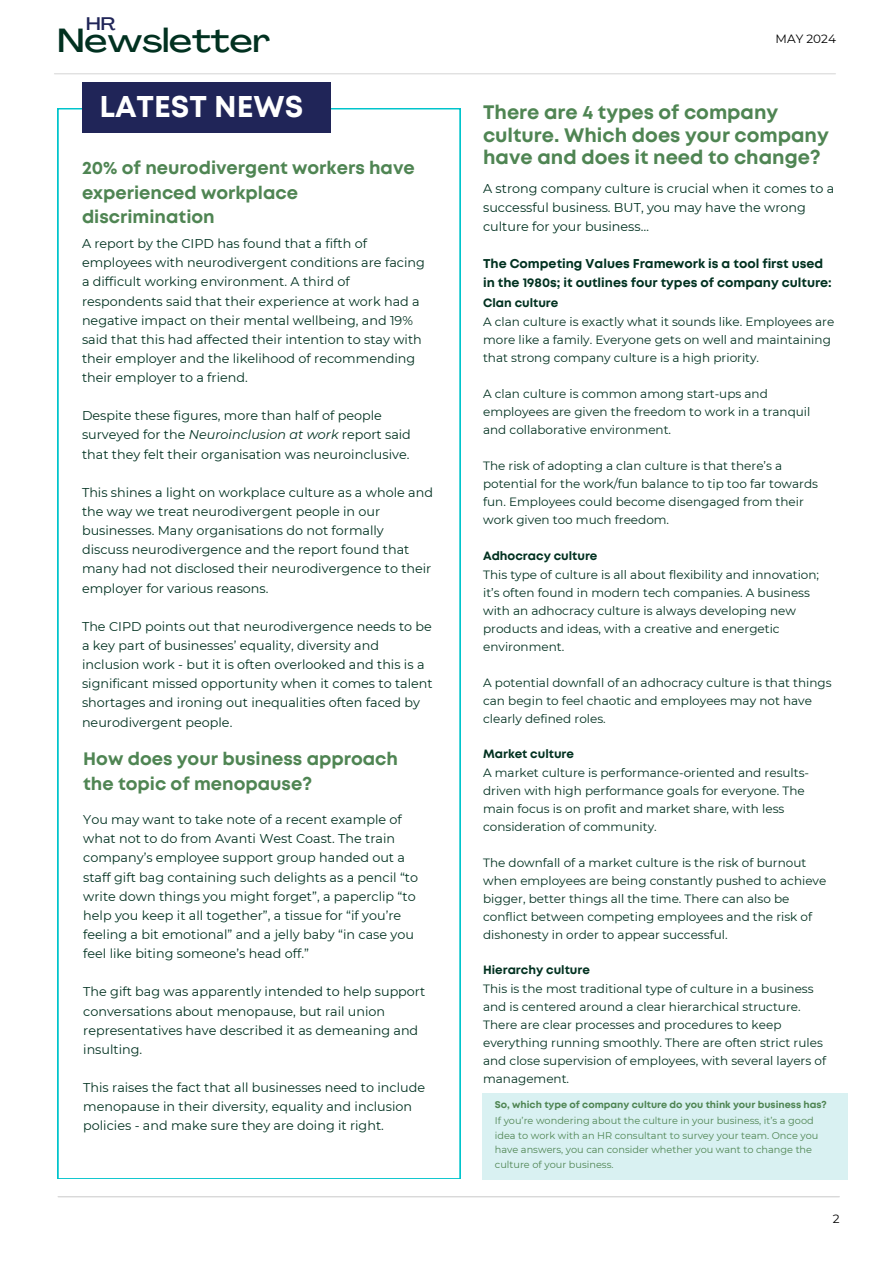
<style>
.page{position:relative;width:894px;height:1264px;background:#fff}
.page>*{position:absolute;margin:0;border:0;box-sizing:border-box;transform-origin:0 0}
.t1{font:500 expanded 33px "Agrandir";color:#013120}
.t2{font:700 30px "Mont";color:#fff}
.t3{font:700 19.5px/22.5px "Mont";color:#4f8553}
.t4{font:700 18px/24.8px "Mont";color:#4f8553}
.t5{font:500 expanded 18px "Agrandir";color:#202558}
.t6{font:12.75px/19.2px "Montserrat";color:#013120}
.t7{font:700 12.75px/19.2px "Mont";color:#013120}
.t8{font:12px/18px "Montserrat";color:#013120}
.t9{font:700 12px "Mont";color:#013120}
.t10{font:12px "Montserrat";color:#000}
.t11{font:9.75px/14.7px "Montserrat";color:#4f8553}
.t12{font:700 9.75px "Mont";color:#4f8553}
.s1{font-style:italic}
</style>
<div class="page">
<hr style="left:54px;top:73px;width:781px;height:1px;background:#d9d9d9">
<svg style="left:58px;top:108px;width:402px;height:1070px"></svg>
<hr style="left:58px;top:1196px;width:780px;height:1px;background:#d9d9d9">
<div style="left:82px;top:82px;width:248px;height:51px;background:#202558"></div>
<div style="left:482px;top:1092px;width:364px;height:87px;background:#d9f1f2"></div>
<h5 class="t5" style="left:86px;top:16px;width:31px">HR</h5>
<h2 class="t1" style="left:58px;top:27px;width:214px">Newsletter</h2>
<h1 class="t10" style="left:775px;top:31px;width:62px">MAY 2024</h1>
<p class="t2" style="left:99px;top:95px;width:205px">LATEST NEWS</p>
<p class="t3" style="left:483px;top:102px;width:347px">There are 4 types of company culture. Which does your company have and does it need to change?</p>
<h4 class="t4" style="left:82px;top:156px;width:334px">20% of neurodivergent workers have experienced workplace discrimination</h4>
<p class="t6" style="left:483px;top:178px;width:352px">A strong company culture is crucial when it comes to a successful business. BUT, you may have the wrong culture for your business…</p>
<p class="t7" style="left:483px;top:255px;width:350px">The Competing Values Framework is a tool first used in the 1980s; it outlines four types of company culture:</p>
<p class="t6" style="left:82px;top:234px;width:344px">A report by the CIPD has found that a fifth of employees with neurodivergent conditions are facing a difficult working environment. A third of respondents said that their experience at work had a negative impact on their mental wellbeing, and 19% said that this had affected their intention to stay with their employer and the likelihood of recommending their employer to a friend.</p>
<p class="t6" style="left:82px;top:406px;width:330px">Despite these figures, more than half of people surveyed for the <span class="s1">Neuroinclusion at work</span> report said that they felt their organisation was neuroinclusive.</p>
<h4 class="t6" style="left:82px;top:482px;width:352px">This shines a light on workplace culture as a whole and the way we treat neurodivergent people in our businesses. Many organisations do not formally discuss neurodivergence and the report found that many had not disclosed their neurodivergence to their employer for various reasons.</h4>
<p class="t6" style="left:82px;top:616px;width:352px">The CIPD points out that neurodivergence needs to be a key part of businesses’ equality, diversity and inclusion work - but it is often overlooked and this is a significant missed opportunity when it comes to talent shortages and ironing out inequalities often faced by neurodivergent people.</p>
<p class="t9" style="left:483px;top:299px;width:77px">Clan culture</p>
<p class="t8" style="left:483px;top:313px;width:352px">A clan culture is exactly what it sounds like. Employees are more like a family. Everyone gets on well and maintaining that strong company culture is a high priority.</p>
<h4 class="t8" style="left:483px;top:385px;width:329px">A clan culture is common among start-ups and employees are given the freedom to work in a tranquil and collaborative environment.</h4>
<p class="t8" style="left:483px;top:457px;width:336px">The risk of adopting a clan culture is that there’s a potential for the work/fun balance to tip too far towards fun. Employees could become disengaged from their work given too much freedom.</p>
<h6 class="t9" style="left:483px;top:551px;width:116px">Adhocracy culture</h6>
<p class="t8" style="left:483px;top:565px;width:337px">This type of culture is all about flexibility and innovation; it’s often found in modern tech companies. A business with an adhocracy culture is always developing new products and ideas, with a creative and energetic environment.</p>
<p class="t8" style="left:483px;top:673px;width:350px">A potential downfall of an adhocracy culture is that things can begin to feel chaotic and employees may not have clearly defined roles.</p>
<p class="t9" style="left:483px;top:749px;width:92px">Market culture</p>
<p class="t8" style="left:483px;top:763px;width:327px">A market culture is performance-oriented and results&shy;driven with high performance goals for everyone. The main focus is on profit and market share, with less consideration of community.</p>
<p class="t8" style="left:483px;top:853px;width:345px">The downfall of a market culture is the risk of burnout when employees are being constantly pushed to achieve bigger, better things all the time. There can also be conflict between competing employees and the risk of dishonesty in order to appear successful.</p>
<p class="t9" style="left:483px;top:965px;width:108px">Hierarchy culture</p>
<p class="t8" style="left:483px;top:979px;width:344px">This is the most traditional type of culture in a business and is centered around a clear hierarchical structure.<br>There are clear processes and procedures to keep everything running smoothly. There are often strict rules and close supervision of employees, with several layers of management.</p>
<p class="t12" style="left:494px;top:1101px;width:333px">So, which type of company culture do you think your business has?</p>
<p class="t11" style="left:494px;top:1113px;width:325px">If you’re wondering about the culture in your business, it’s a good idea to work with an HR consultant to survey your team. Once you have answers, you can consider whether you want to change the culture of your business.</p>
<p class="t4" style="left:83px;top:747px;width:316px">How does your business approach the topic of menopause?</p>
<p class="t6" style="left:83px;top:810px;width:336px">You may want to take note of a recent example of what not to do from Avanti West Coast. The train company’s employee support group handed out a staff gift bag containing such delights as a pencil “to write down things you might forget”, a paperclip “to help you keep it all together”, a tissue for “if you’re feeling a bit emotional” and a jelly baby “in case you feel like biting someone’s head off.”</p>
<p class="t6" style="left:83px;top:982px;width:343px">The gift bag was apparently intended to help support conversations about menopause, but rail union representatives have described it as demeaning and insulting.</p>
<p class="t6" style="left:83px;top:1077px;width:343px">This raises the fact that all businesses need to include menopause in their diversity, equality and inclusion policies - and make sure they are doing it right.</p>
<h3 class="t10" style="left:832px;top:1211px;width:8px">2</h3>
</div>
